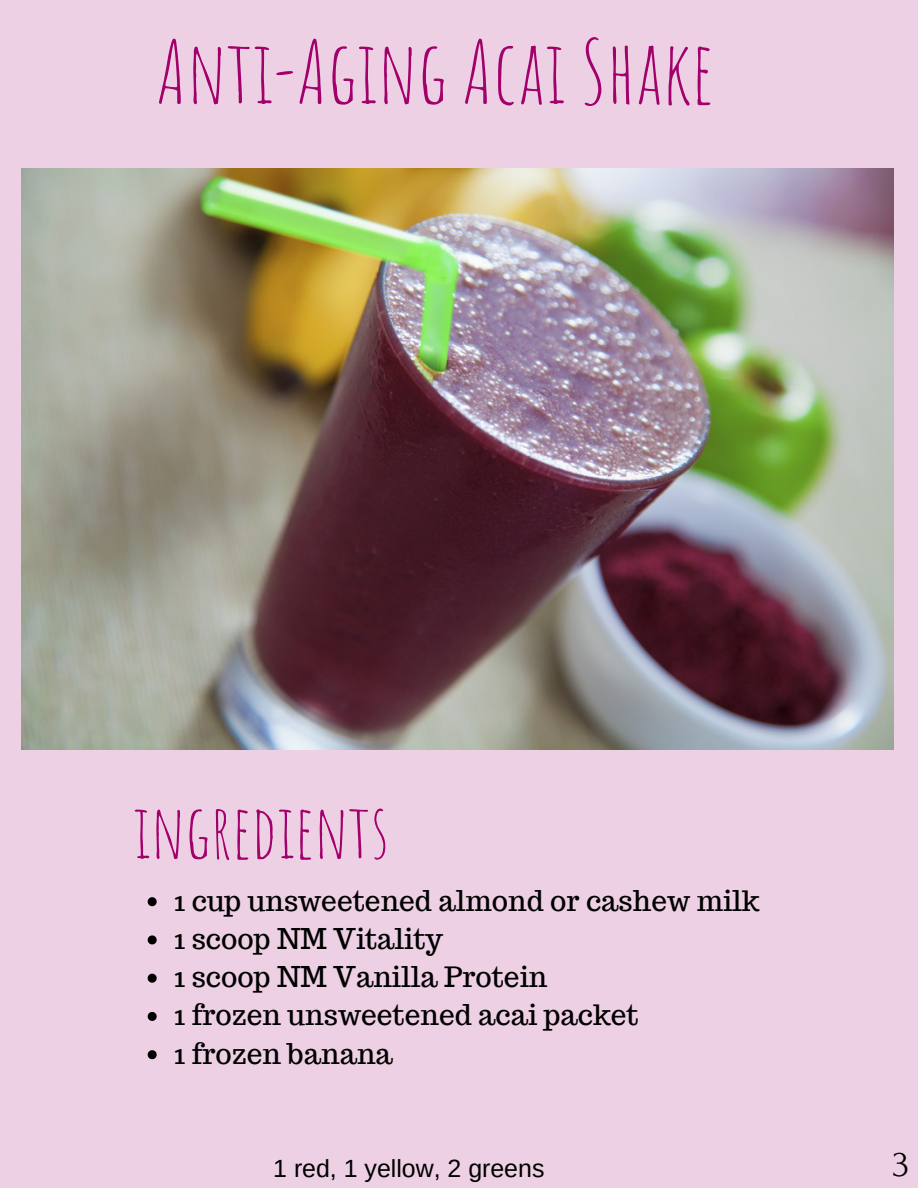
<style>
.page{position:relative;width:918px;height:1188px;background:#edd0e3}
.page>*{position:absolute;margin:0;border:0;box-sizing:border-box;transform-origin:0 0}
.t1{font:87.15px "Amatic SC";color:#a2006b}
.t2{font:74.7px "Amatic SC";color:#a2006b}
.t3{font:37.35px "Forum";color:#000}
.t4{font:28.05px "Trocchi";color:#000}
.t5{font:24.9px "Arimo";color:#000}
</style>
<div class="page">
<img style="left:22px;top:168px;width:872px;height:582px">
<svg style="left:148px;top:897px;width:9px;height:9px"></svg>
<svg style="left:148px;top:935px;width:9px;height:9px"></svg>
<svg style="left:148px;top:974px;width:9px;height:9px"></svg>
<svg style="left:148px;top:1012px;width:9px;height:9px"></svg>
<svg style="left:148px;top:1050px;width:9px;height:9px"></svg>
<p class="t1" style="left:156px;top:15px;width:559px">Anti-Aging Acai Shake</p>
<p class="t2" style="left:133px;top:783px;width:257px">ingredients</p>
<p class="t4" style="left:174px;top:882px;width:587px">1 cup unsweetened almond or cashew milk</p>
<p class="t4" style="left:174px;top:920px;width:271px">1 scoop NM Vitality</p>
<p class="t4" style="left:174px;top:959px;width:375px">1 scoop NM Vanilla Protein</p>
<p class="t4" style="left:174px;top:997px;width:466px">1 frozen unsweetened acai packet</p>
<p class="t4" style="left:174px;top:1035px;width:220px">1 frozen banana</p>
<p class="t5" style="left:273px;top:1154px;width:273px">1 red, 1 yellow, 2 greens</p>
<p class="t3" style="left:893px;top:1144px;width:17px">3</p>
</div>
